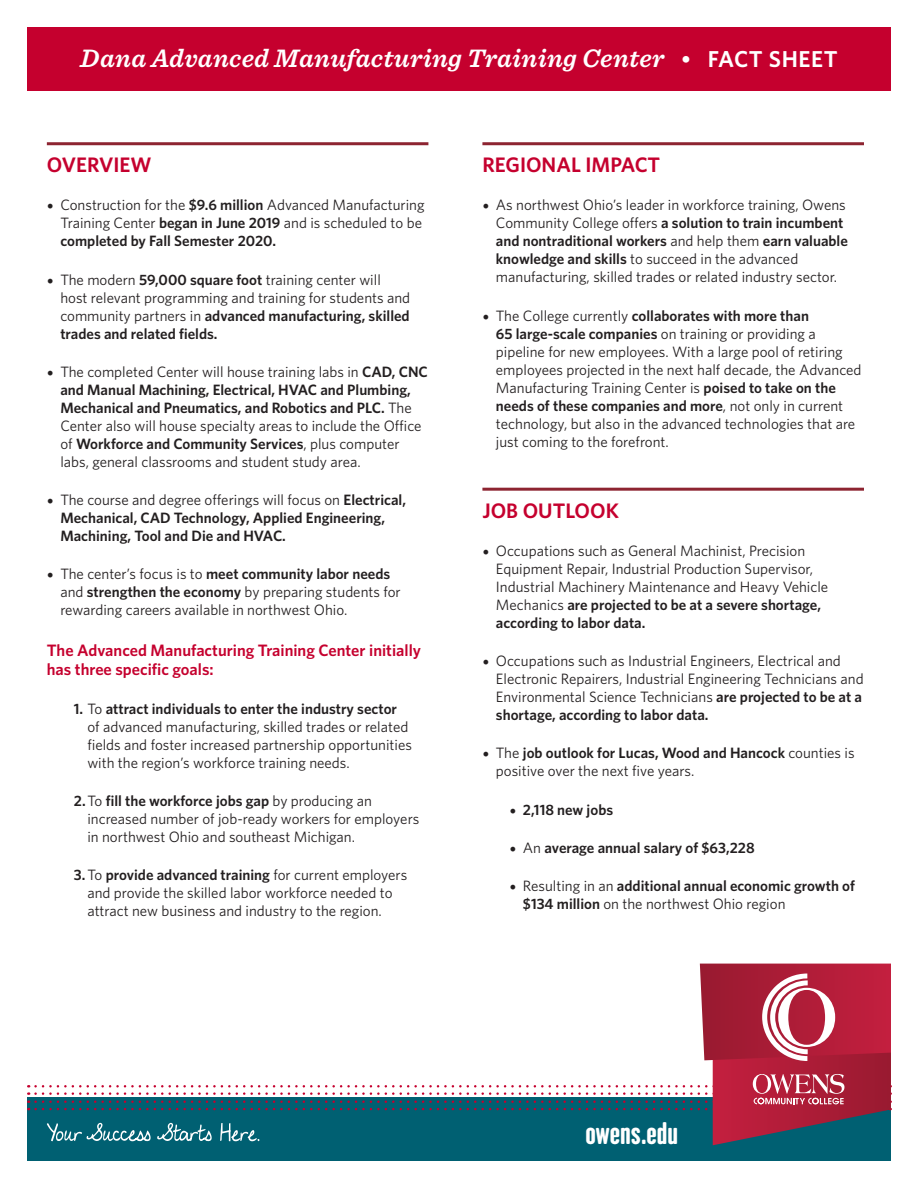
<style>
.page{position:relative;width:918px;height:1188px;background:#fff}
.page>*{position:absolute;margin:0;border:0;box-sizing:border-box;transform-origin:0 0}
.t1{font:28.5px "H.H.Samuel";color:#fff}
.t2{font:italic 600 26.4px "Sentinel";letter-spacing:.01em;color:#fff}
.t3{font:600 21px "Whitney";color:#c5002e}
.t4{font:600 16.5px/19.8px "Whitney";color:#c5002e}
.t5{font:15px/18px "Whitney";color:#231f20}
.t6{font:600 15px/18px "Whitney";color:#231f20}
.s1{font-weight:500;font-style:normal;font-size:24.15px}
.s2{font-family:"Whitney";font-style:normal;font-size:23.1px}
.s3{font-family:"Minion Pro";font-size:18px}
.s4{font-weight:600}
.s5{font-family:"Minion Pro";font-weight:400;font-size:18px}
.s6{font-weight:400}
</style>
<div class="page">
<div style="left:27px;top:27px;width:864px;height:63px;background:#c5002e"></div>
<div style="left:27px;top:1098px;width:864px;height:63px;background:#006072"></div>
<svg style="left:36px;top:964px;width:855px;height:181px"></svg>
<hr style="left:47px;top:142px;width:381px;height:3px;background:#8d2431">
<hr style="left:482px;top:142px;width:382px;height:3px;background:#8d2431">
<hr style="left:482px;top:488px;width:382px;height:3px;background:#8d2431">
<p class="t2" style="left:80px;top:38px;width:759px">Dana Advanced Manufacturing Training Center <span class="s1">•</span> <span class="s2">FACT SHEET</span></p>
<p class="t3" style="left:47px;top:151px;width:106px">OVERVIEW</p>
<p class="t5" style="left:60px;top:196px;width:366px;text-indent:-14px"><span class="s3">•</span> Construction for the <span class="s4">$9.6 million</span> Advanced Manufacturing<br>Training Center <span class="s4">began in June 2019</span> and is scheduled to be <span class="s4">completed by Fall Semester 2020.</span></p>
<p class="t5" style="left:60px;top:270px;width:351px;text-indent:-14px"><span class="s3">•</span> The modern <span class="s4">59,000 square foot</span> training center will host relevant programming and training for students and community partners in <span class="s4">advanced manufacturing, skilled trades and related fields.</span></p>
<p class="t5" style="left:60px;top:362px;width:369px;text-indent:-14px"><span class="s3">•</span> The completed Center will house training labs in <span class="s4">CAD, CNC and Manual Machining, Electrical, HVAC and Plumbing, Mechanical and Pneumatics, and Robotics and PLC.</span> The Center also will house specialty areas to include the Office of <span class="s4">Workforce and Community Services</span>, plus computer labs, general classrooms and student study area.</p>
<p class="t6" style="left:60px;top:491px;width:347px;text-indent:-14px"><span class="s5">•</span> <span class="s6">The course and degree offerings will focus on</span> Electrical,<br>Mechanical, CAD Technology, Applied Engineering,<br>Machining, Tool and Die and HVAC.</p>
<p class="t5" style="left:60px;top:565px;width:342px;text-indent:-14px"><span class="s3">•</span> The center’s focus is to <span class="s4">meet community labor needs </span>and <span class="s4">strengthen the economy</span> by preparing students for rewarding careers available in northwest Ohio.</p>
<p class="t4" style="left:47px;top:640px;width:376px">The Advanced Manufacturing Training Center initially has three specific goals:</p>
<p class="t5" style="left:87px;top:699px;width:326px;text-indent:-14px"><span class="s4">1.</span> To <span class="s4">attract individuals to enter the industry sector </span>of advanced manufacturing, skilled trades or related fields and foster increased partnership opportunities with the region’s workforce training needs.</p>
<p class="t5" style="left:87px;top:791px;width:333px;text-indent:-14px"><span class="s4">2.</span>To <span class="s4">fill the workforce jobs gap</span> by producing an increased number of job-ready workers for employers in northwest Ohio and southeast Michigan.</p>
<p class="t5" style="left:87px;top:866px;width:321px;text-indent:-14px"><span class="s4">3.</span>To <span class="s4">provide advanced training</span> for current employers and provide the skilled labor workforce needed to attract new business and industry to the region.</p>
<p class="t3" style="left:482px;top:151px;width:179px">REGIONAL IMPACT</p>
<p class="t5" style="left:496px;top:196px;width:354px;text-indent:-14px"><span class="s3">•</span> As northwest Ohio’s leader in workforce training, Owens Community College offers <span class="s4">a solution to train incumbent and nontraditional workers</span> and help them <span class="s4">earn valuable knowledge and skills</span> to succeed in the advanced manufacturing, skilled trades or related industry sector.</p>
<p class="t5" style="left:496px;top:306px;width:367px;text-indent:-14px"><span class="s3">•</span> The College currently <span class="s4">collaborates with more than<br>65 large-scale companies</span> on training or providing a pipeline for new employees. With a large pool of retiring employees projected in the next half decade, the Advanced Manufacturing Training Center is <span class="s4">poised to take on the needs of these companies and more</span>, not only in current technology, but also in the advanced technologies that are just coming to the forefront.</p>
<p class="t3" style="left:482px;top:496px;width:138px">JOB OUTLOOK</p>
<p class="t5" style="left:496px;top:541px;width:334px;text-indent:-14px"><span class="s3">•</span> Occupations such as General Machinist, Precision Equipment Repair, Industrial Production Supervisor, Industrial Machinery Maintenance and Heavy Vehicle Mechanics <span class="s4">are projected to be at a severe shortage, according to labor data.</span></p>
<p class="t5" style="left:496px;top:652px;width:369px;text-indent:-14px"><span class="s3">•</span> Occupations such as Industrial Engineers, Electrical and Electronic Repairers, Industrial Engineering Technicians and Environmental Science Technicians <span class="s4">are projected to be at a shortage, according to labor data.</span></p>
<p class="t5" style="left:496px;top:744px;width:360px;text-indent:-14px"><span class="s3">•</span> The <span class="s4">job outlook for Lucas, Wood and Hancock</span> counties is positive over the next five years.</p>
<p class="t6" style="left:509px;top:800px;width:105px"><span class="s5">•</span> 2,118 new jobs</p>
<p class="t6" style="left:509px;top:838px;width:247px"><span class="s5">•</span> <span class="s6">An</span> average annual salary of $63,228</p>
<p class="t6" style="left:523px;top:877px;width:334px;text-indent:-14px"><span class="s5">•</span> <span class="s6">Resulting in an</span> additional annual economic growth of $134 million <span class="s6">on the northwest Ohio region</span></p>
<p class="t1" style="left:586px;top:1115px;width:94px">owens.edu</p>
</div>
